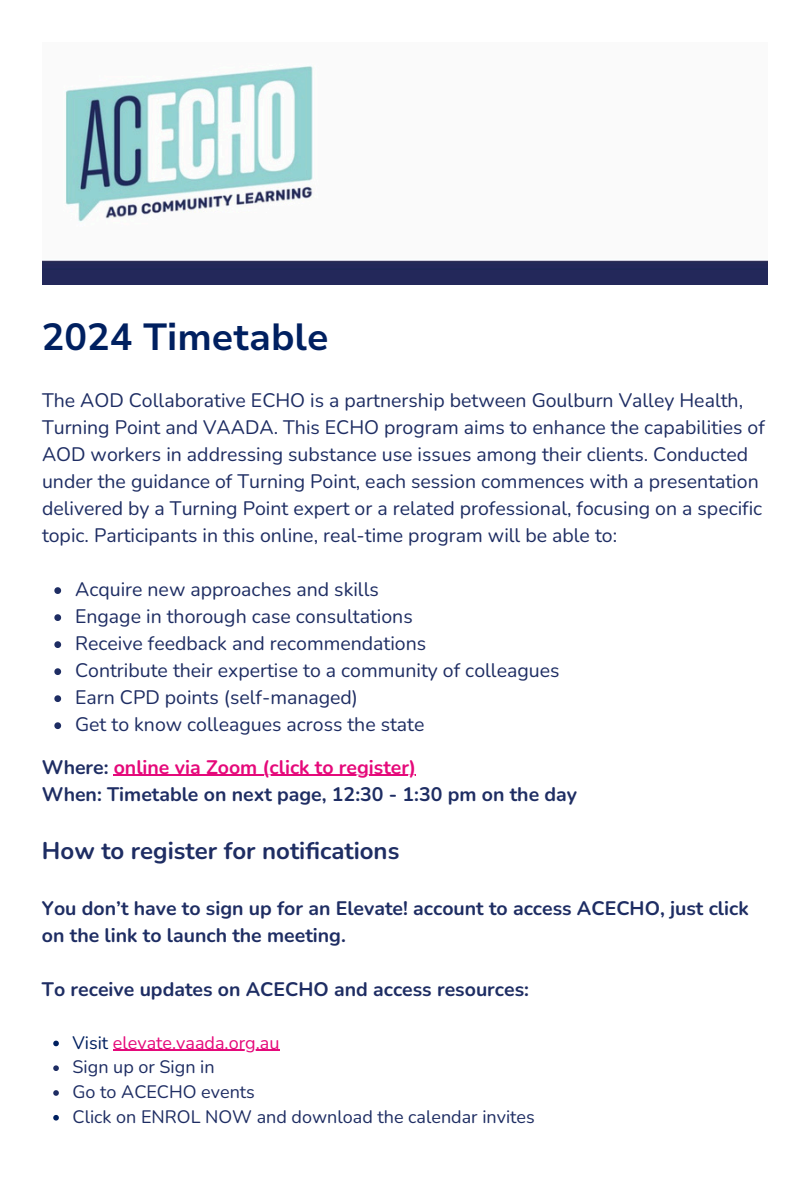
<style>
.page{position:relative;width:810px;height:1181px;background:#fff}
.page>*{position:absolute;margin:0;border:0;box-sizing:border-box;transform-origin:0 0}
.t1{font:700 37.65px "Nunito Sans 10 pt";color:#002060}
.t2{font:700 24px "Nunito";color:#1e2d63}
.t3{font:19.5px/27px "Nunito";color:#1e2d63}
.t4{font:700 19.5px "Nunito";color:#1e2d63}
.t5{font:700 19.5px "Nunito";color:#e5097a}
.t6{font:18px "Nunito";color:#1e2d63}
.t7{font:18px "Nunito";color:#e5097a}
.s1{color:#1e2d63}
.s2{color:#002060}
</style>
<div class="page">
<img style="left:42px;top:65px;width:726px;height:219px">
<svg style="left:54px;top:587px;width:7px;height:7px"></svg>
<svg style="left:54px;top:614px;width:7px;height:7px"></svg>
<svg style="left:54px;top:641px;width:7px;height:7px"></svg>
<svg style="left:54px;top:668px;width:7px;height:7px"></svg>
<svg style="left:54px;top:695px;width:7px;height:7px"></svg>
<svg style="left:54px;top:722px;width:7px;height:7px"></svg>
<hr style="left:114px;top:774px;width:302px;height:1px;background:#e5097a">
<svg style="left:53px;top:1040px;width:6px;height:5px"></svg>
<hr style="left:113px;top:1049px;width:166px;height:1px;background:#e5097a">
<svg style="left:53px;top:1065px;width:6px;height:5px"></svg>
<svg style="left:53px;top:1090px;width:6px;height:5px"></svg>
<svg style="left:53px;top:1115px;width:6px;height:5px"></svg>
<p class="t1" style="left:42px;top:311px;width:288px">2024 Timetable</p>
<h1 class="t3" style="left:42px;top:387px;width:724px">The AOD Collaborative ECHO is a partnership between Goulburn Valley Health, Turning Point and VAADA. This ECHO program aims to enhance the capabilities of AOD workers in addressing substance use issues among their clients. Conducted under the guidance of Turning Point, each session commences with a presentation delivered by a Turning Point expert or a related professional, focusing on a specific topic. Participants in this online, real-time program will be able to:</h1>
<p class="t3" style="left:75px;top:576px;width:305px">Acquire new approaches and skills</p>
<p class="t3" style="left:75px;top:603px;width:339px">Engage in thorough case consultations</p>
<p class="t3" style="left:75px;top:630px;width:353px">Receive feedback and recommendations</p>
<p class="t3" style="left:75px;top:657px;width:486px">Contribute their expertise to a community of colleagues</p>
<p class="t3" style="left:75px;top:684px;width:284px">Earn CPD points (self-managed)</p>
<p class="t3" style="left:75px;top:711px;width:351px">Get to know colleagues across the state</p>
<h3 class="t5" style="left:42px;top:754px;width:376px"><span class="s1">Where:</span> online via Zoom (click to register)</h3>
<h2 class="t4" style="left:42px;top:781px;width:537px">When: Timetable on next page, 12:30 - 1:30 pm on the day</h2>
<h2 class="t2" style="left:42px;top:834px;width:359px">How to register for notifications</h2>
<h2 class="t4" style="left:42px;top:894px;width:708px">You don’t have to sign up for an Elevate! account to access ACECHO, just click</h2>
<h3 class="t4" style="left:42px;top:921px;width:305px">on the link to launch the meeting.</h3>
<h3 class="t4" style="left:42px;top:975px;width:489px">To receive updates on ACECHO and access resources:</h3>
<h3 class="t7" style="left:73px;top:1030px;width:208px"><span class="s2">Visit</span> elevate.vaada.org.au</h3>
<p class="t6" style="left:73px;top:1054px;width:144px">Sign up or Sign in</p>
<p class="t6" style="left:73px;top:1079px;width:184px">Go to ACECHO events</p>
<p class="t6" style="left:73px;top:1104px;width:464px">Click on ENROL NOW and download the calendar invites</p>
</div>
